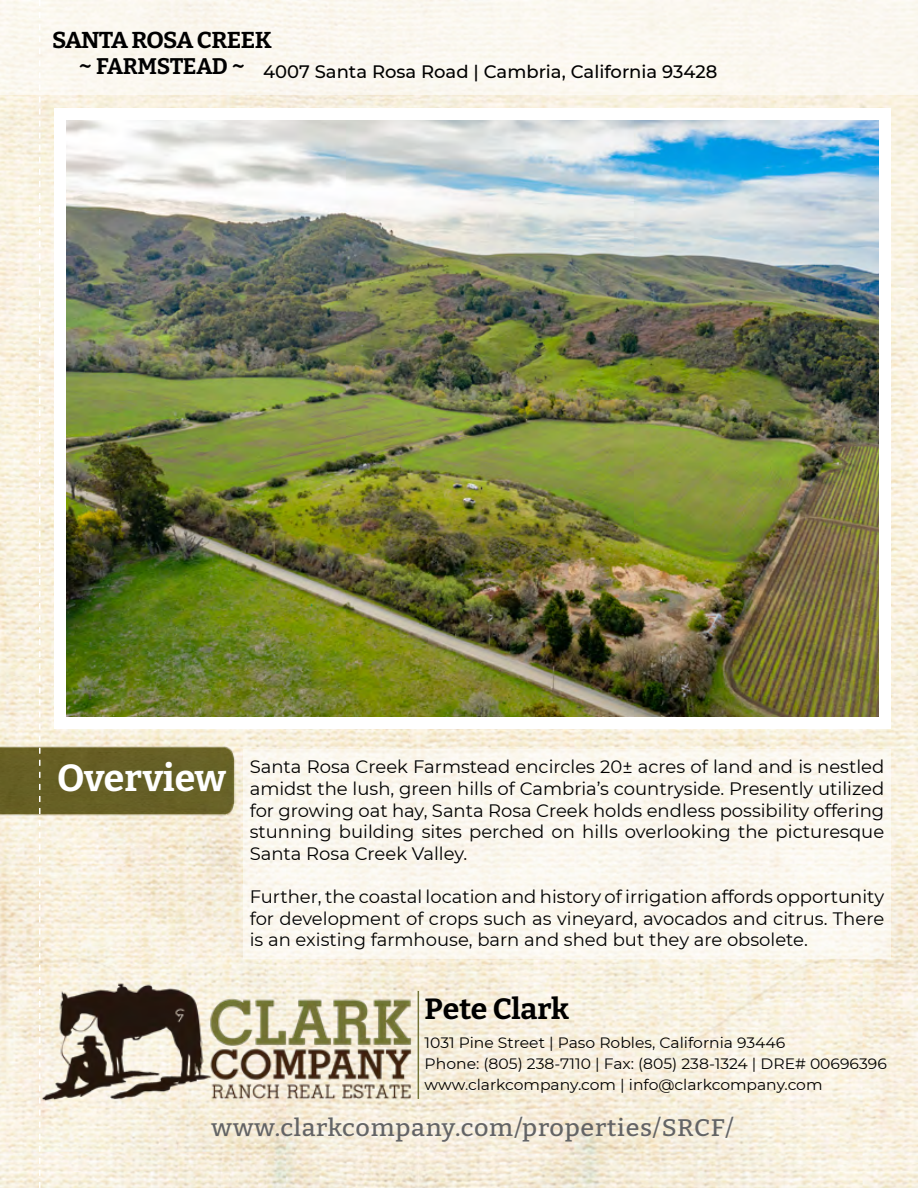
<style>
.page{position:relative;width:918px;height:1188px;background:#fff}
.page>*{position:absolute;margin:0;border:0;box-sizing:border-box;transform-origin:0 0}
.t1{font:700 37.5px "Bitter";letter-spacing:-.005em;color:#fff}
.t2{font:700 29.1px "Bitter";letter-spacing:-.01em;color:#000;scale:1.04 1}
.t3{font:500 24px "Bitter";letter-spacing:.03em;color:#636466;scale:1.04 1}
.t4{font:700 22.95px "Bitter";letter-spacing:-.04em;color:#000;scale:1.04 1}
.t5{font:18px/21.6px "Montserrat";color:#000;text-align:justify}
.t6{font:500 18px "Montserrat";color:#000}
.t7{font:15px/21px "Montserrat";color:#000;scale:1.04 1}
</style>
<div class="page">
<img style="left:0;top:94px;width:918px;height:1094px">
<img style="left:0;top:729px;width:243px;height:108px">
<img style="left:67px;top:121px;width:811px;height:595px">
<div style="left:243px;top:749px;width:648px;height:209px;background:#fbf7ef"></div>
<svg style="left:39px;top:94px;width:1px;height:1094px"></svg>
<div style="left:0;top:0;width:918px;height:94px;background:#fbf8f0"></div>
<img style="left:20px;top:945px;width:399px;height:196px">
<hr style="left:418px;top:991px;width:1px;height:108px;background:#727437">
<p class="t4" style="left:52px;top:25px;width:213px">SANTA ROSA CREEK</p>
<p class="t6" style="left:79px;top:59px;width:640px"><sup>~</sup> <sup>FARMSTEAD</sup> <sup>~</sup> 4007 Santa Rosa Road | Cambria, California 93428</p>
<h1 class="t1" style="left:57px;top:754px;width:171px">Overview</h1>
<p class="t5" style="left:250px;top:756px;width:636px">Santa Rosa Creek Farmstead encircles 20± acres of land and is nestled amidst the lush, green hills of Cambria’s countryside. Presently utilized for growing oat hay, Santa Rosa Creek holds endless possibility offering stunning building sites perched on hills overlooking the picturesque Santa Rosa Creek Valley.</p>
<p class="t5" style="left:250px;top:885px;width:636px">Further, the coastal location and history of irrigation affords opportunity for development of crops such as vineyard, avocados and citrus. There is an existing farmhouse, barn and shed but they are obsolete.</p>
<h2 class="t2" style="left:425px;top:991px;width:140px">Pete Clark</h2>
<p class="t7" style="left:425px;top:1032px;width:446px">1031 Pine Street | Paso Robles, California 93446<br>Phone: (805) 238-7110 | Fax: (805) 238-1324 | DRE# 00696396 www.clarkcompany.com | info@clarkcompany.com</p>
<h3 class="t3" style="left:212px;top:1113px;width:503px">www.clarkcompany.com/properties/SRCF/</h3>
</div>
